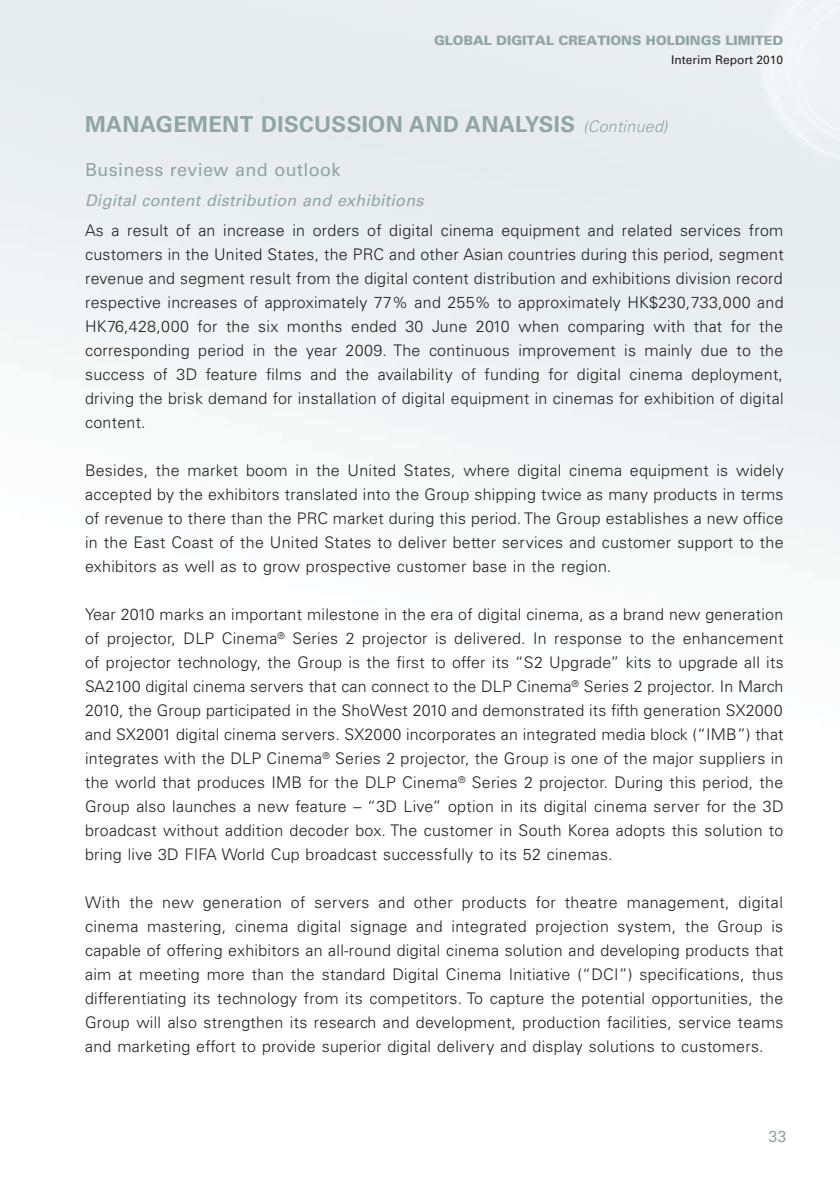
<style>
.page{position:relative;width:840px;height:1191px;background:#fff}
.page>*{position:absolute;margin:0;border:0;box-sizing:border-box;transform-origin:0 0}
.t1{font:700 22px "Univers LT Std";letter-spacing:.015em;color:#91a5a4}
.t2{font:18px "Univers LT Std";letter-spacing:.015em;color:#91a5a4}
.t3{font:300 16px/24px "Univers LT Std";letter-spacing:.015em;color:#231f20;text-align:justify}
.t4{font:italic 16px "Univers LT Std";letter-spacing:.015em;color:#91a5a4}
.t5{font:16px "Univers LT Std";color:#91a5a4}
.t6{font:900 13px "Univers LT Std";color:#91a5a4}
.t7{font:12px "Univers LT Std";color:#231f20}
.s1{font-weight:300;font-style:italic;font-size:16px}
</style>
<div class="page">
<p class="t6" style="left:434px;top:32px;width:349px">GLOBAL DIGITAL CREATIONS HOLDINGS LIMITED</p>
<p class="t7" style="left:670px;top:52px;width:114px">Interim Report 201 0</p>
<h1 class="t1" style="left:85px;top:111px;width:583px">MANAGEMENT DISCUSSION AND ANALYSIS <span class="s1">(Continued)</span></h1>
<p class="t2" style="left:85px;top:159px;width:256px">Business review and outlook</p>
<p class="t4" style="left:85px;top:191px;width:339px">Digital content distribution and exhibitions</p>
<p class="t3" style="left:85px;top:218px;width:699px">As a result of an increase in orders of digital cinema equipment and related services from customers in the United States, the PRC and other Asian countries during this period, segment revenue and segment result from the digital content distribution and exhibitions division record respective increases of approximately 77% and 255% to approximately HK$230,733,000 and HK76,428,000 for the six months ended 30 June 2010 when comparing with that for the corresponding period in the year 2009. The continuous improvement is mainly due to the success of 3D feature films and the availability of funding for digital cinema deployment, driving the brisk demand for installation of digital equipment in cinemas for exhibition of digital content.</p>
<p class="t3" style="left:85px;top:458px;width:699px">Besides, the market boom in the United States, where digital cinema equipment is widely accepted by the exhibitors translated into the Group shipping twice as many products in terms of revenue to there than the PRC market during this period. The Group establishes a new office in the East Coast of the United States to deliver better services and customer support to the exhibitors as well as to grow prospective customer base in the region.</p>
<p class="t3" style="left:85px;top:602px;width:699px">Year 2010 marks an important milestone in the era of digital cinema, as a brand new generation of projector, DLP Cinema<sup>®</sup> Series 2 projector is delivered. In response to the enhancement of projector technology, the Group is the first to offer its “S2 Upgrade” kits to upgrade all its SA2100 digital cinema servers that can connect to the DLP Cinema<sup>®</sup> Series 2 projector. In March 2010, the Group participated in the ShoWest 2010 and demonstrated its fifth generation SX2000 and SX2001 digital cinema servers. SX2000 incorporates an integrated media block (“IMB”) that integrates with the DLP Cinema<sup>®</sup> Series 2 projector, the Group is one of the major suppliers in the world that produces IMB for the DLP Cinema<sup>®</sup> Series 2 projector. During this period, the Group also launches a new feature – “3D Live” option in its digital cinema server for the 3D broadcast without addition decoder box. The customer in South Korea adopts this solution to bring live 3D FIFA World Cup broadcast successfully to its 52 cinemas.</p>
<p class="t3" style="left:85px;top:890px;width:699px">With the new generation of servers and other products for theatre management, digital cinema mastering, cinema digital signage and integrated projection system, the Group is capable of offering exhibitors an all-round digital cinema solution and developing products that aim at meeting more than the standard Digital Cinema Initiative (“DCI”) specifications, thus differentiating its technology from its competitors. To capture the potential opportunities, the Group will also strengthen its research and development, production facilities, service teams and marketing effort to provide superior digital delivery and display solutions to customers.</p>
<p class="t5" style="left:768px;top:1126px;width:10px">33</p>
</div>
